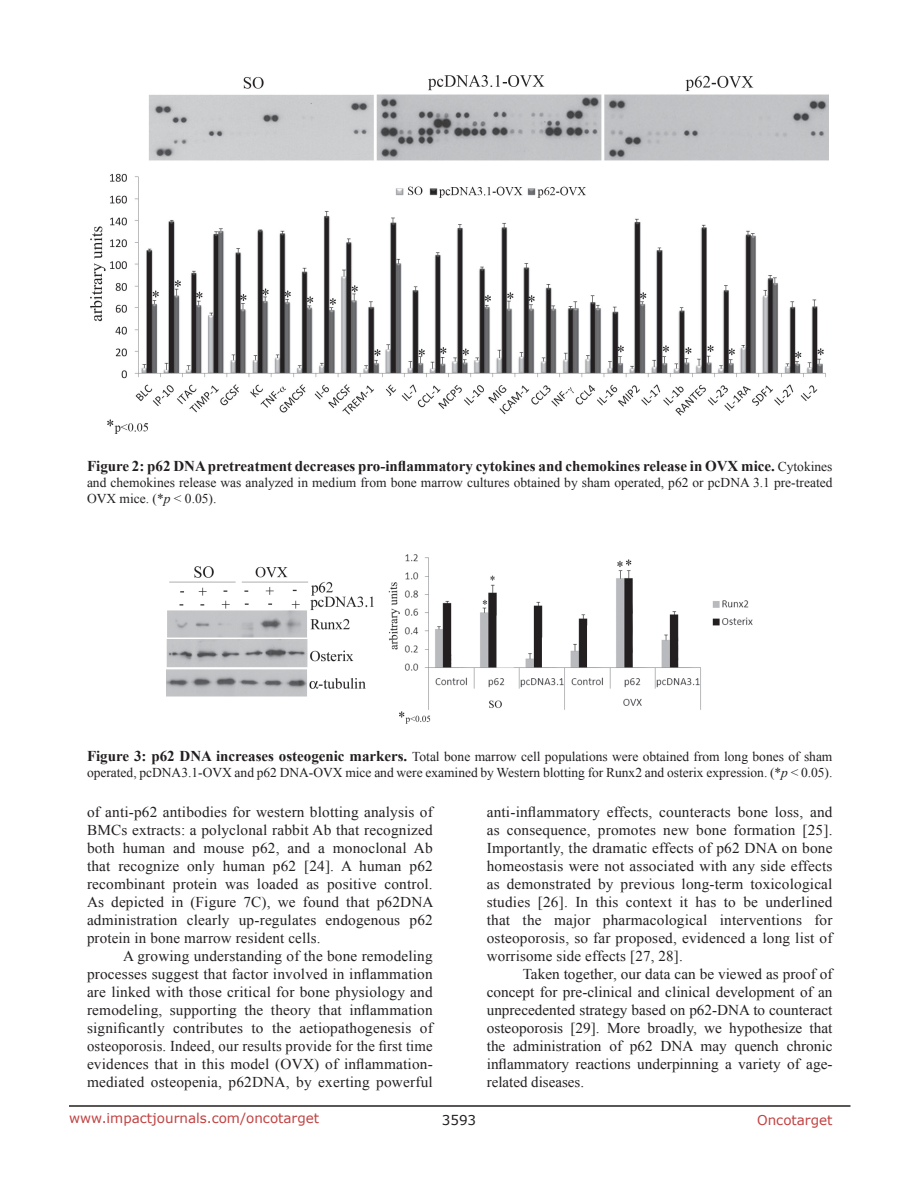
<style>
.page{position:relative;width:918px;height:1188px;background:#fff}
.page>*{position:absolute;margin:0;border:0;box-sizing:border-box;transform-origin:0 0}
.BodyText{font:15px/18px "Times New Roman";letter-spacing:.01em;color:#231f20;text-align:justify}
.FigureText{font:700 15px "Times New Roman";color:#231f20}
.FigureText-2{font:13.5px/16.2px "Times New Roman";color:#231f20}
.t1{font:13.5px "Verdana";color:#c24141}
.t2{font:13.5px "Verdana";color:#231f20}
.s1{font-weight:400;font-size:13.5px}
.s2{font-style:italic}
.s3{font-weight:700;font-size:15px}
</style>
<div class="page">
<hr style="left:69px;top:1105px;width:781px;height:2px;background:#231f20">
<img style="left:91px;top:75px;width:738px;height:358px">
<img style="left:167px;top:554px;width:586px;height:169px">
<p class="FigureText" style="left:87px;top:455px;width:747px">Figure 2: p62 DNA pretreatment decreases pro-inflammatory cytokines and chemokines release in OVX mice. <span class="s1">Cytokines</span></p>
<p class="FigureText-2" style="left:87px;top:474px;width:747px">and chemokines release was analyzed in medium from bone marrow cultures obtained by sham operated, p62 or pcDNA 3.1 pre-treated<br>OVX mice. (*<span class="s2">p</span> &lt; 0.05).</p>
<p class="FigureText-2" style="left:87px;top:748px;width:747px"><span class="s3">Figure 3: p62 DNA increases osteogenic markers.</span> Total bone marrow cell populations were obtained from long bones of sham operated, pcDNA3.1-OVX and p62 DNA-OVX mice and were examined by Western blotting for Runx2 and osterix expression. (*<span class="s2">p</span> &lt; 0.05).</p>
<p class="BodyText" style="left:87px;top:803px;width:348px">of anti-p62 antibodies for western blotting analysis of BMCs extracts: a polyclonal rabbit Ab that recognized both human and mouse p62, and a monoclonal Ab that recognize only human p62 [24]. A human p62 recombinant protein was loaded as positive control.<br>As depicted in (Figure 7C), we found that p62DNA administration clearly up-regulates endogenous p62 protein in bone marrow resident cells.</p>
<p class="BodyText" style="left:87px;top:947px;width:347px;text-indent:36px">A growing understanding of the bone remodeling processes suggest that factor involved in inflammation are linked with those critical for bone physiology and remodeling, supporting the theory that inflammation significantly contributes to the aetiopathogenesis of osteoporosis. Indeed, our results provide for the first time evidences that in this model (OVX) of inflammation&shy;mediated osteopenia, p62DNA, by exerting powerful</p>
<p class="BodyText" style="left:487px;top:803px;width:347px">anti-inflammatory effects, counteracts bone loss, and as consequence, promotes new bone formation [25].<br>Importantly, the dramatic effects of p62 DNA on bone homeostasis were not associated with any side effects as demonstrated by previous long-term toxicological studies [26]. In this context it has to be underlined that the major pharmacological interventions for osteoporosis, so far proposed, evidenced a long list of worrisome side effects [27, 28].</p>
<p class="BodyText" style="left:487px;top:965px;width:347px;text-indent:36px">Taken together, our data can be viewed as proof of concept for pre-clinical and clinical development of an unprecedented strategy based on p62-DNA to counteract osteoporosis [29]. More broadly, we hypothesize that the administration of p62 DNA may quench chronic inflammatory reactions underpinning a variety of age&shy;related diseases.</p>
<p class="t1" style="left:69px;top:1109px;width:252px">www.impactjournals.com/oncotarget</p>
<p class="t2" style="left:442px;top:1111px;width:36px">3593</p>
<p class="t1" style="left:757px;top:1111px;width:77px">Oncotarget</p>
</div>
